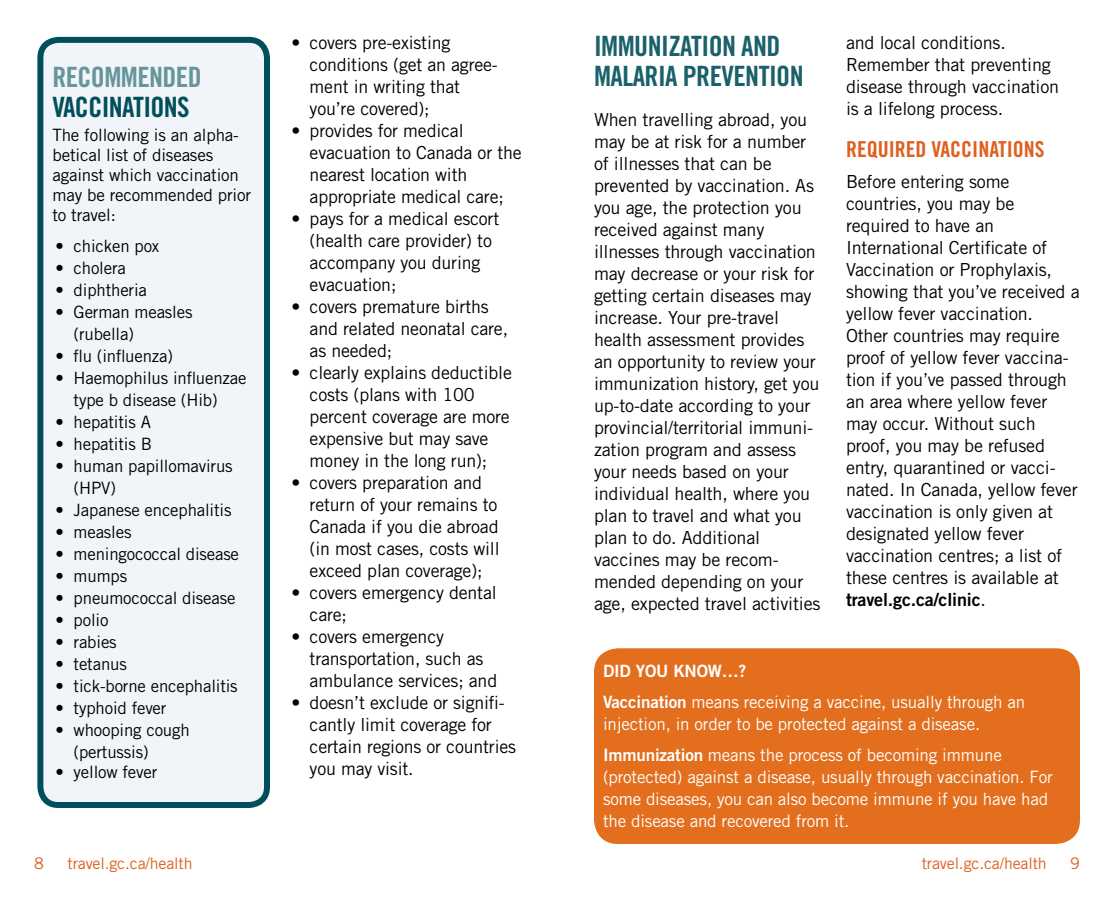
<style>
.page{position:relative;width:1116px;height:900px;background:#fff}
.page>*{position:absolute;margin:0;border:0;box-sizing:border-box;transform-origin:0 0}
.t1{font:28px/30px "Trade Gothic LT Std Bd Cn 20";letter-spacing:-.02em;color:#1a616a}
.t2{font:28px "Trade Gothic LT Std Bd Cn 20";letter-spacing:-.02em;color:#004f5a}
.t3{font:28px "Trade Gothic LT Std Bd Cn 20";letter-spacing:-.02em;color:#66959c}
.t4{font:22px "Trade Gothic LT Std Bd Cn 20";color:#df6020}
.t5{font:18px/22px "Trade Gothic LT Std";letter-spacing:-.01em;color:#000}
.t6{font:18px "Trade Gothic LT Std Bd 2";letter-spacing:-.01em;color:#000}
.t7{font:17px/20px "Trade Gothic LT Std";letter-spacing:-.01em;color:#000}
.t8{font:17px/22px "Trade Gothic LT Std";letter-spacing:-.01em;color:#fff}
.t9{font:17px "Trade Gothic LT Std Bd 2";letter-spacing:-.01em;color:#fff}
.t10{font:16px "Trade Gothic LT Std";letter-spacing:-.01em;color:#df6020}
.s1{font-family:"Trade Gothic LT Std"}
.s2{font-family:"Trade Gothic LT Std Bd 2"}
</style>
<div class="page">
<div style="left:40px;top:40px;width:227px;height:765px;background:#f1f4f9;border-radius:18px"></div>
<div style="left:37px;top:37px;width:233px;height:771px;border:6px solid #004f5a;border-radius:18px"></div>
<div style="left:594px;top:648px;width:486px;height:196px;background:#e36f1e;border-radius:24px"></div>
<h1 class="t3" style="left:52px;top:60px;width:151px">RECOMMENDED</h1>
<h1 class="t2" style="left:52px;top:90px;width:139px">VACCINATIONS</h1>
<p class="t7" style="left:52px;top:125px;width:200px">The following is an alpha&shy;betical list of diseases against which vaccination may be recommended prior to travel:</p>
<p class="t7" style="left:56px;top:236px;width:105px">• chicken pox</p>
<p class="t7" style="left:56px;top:258px;width:72px">• cholera</p>
<p class="t7" style="left:56px;top:280px;width:93px">• diphtheria</p>
<p class="t7" style="left:74px;top:301px;width:120px;line-height:22px;text-indent:-18px">• German measles (rubella)</p>
<p class="t7" style="left:56px;top:346px;width:119px">• flu (influenza)</p>
<p class="t7" style="left:74px;top:367px;width:174px;line-height:22px;text-indent:-18px">• Haemophilus influenzae type b disease (Hib)</p>
<p class="t7" style="left:56px;top:412px;width:97px">• hepatitis A</p>
<p class="t7" style="left:56px;top:434px;width:98px">• hepatitis B</p>
<p class="t7" style="left:74px;top:455px;width:161px;line-height:22px;text-indent:-18px">• human papillomavirus (HPV)</p>
<p class="t7" style="left:56px;top:500px;width:177px">• Japanese encephalitis</p>
<p class="t7" style="left:56px;top:522px;width:77px">• measles</p>
<p class="t7" style="left:56px;top:544px;width:185px">• meningococcal disease</p>
<p class="t7" style="left:56px;top:566px;width:73px">• mumps</p>
<p class="t7" style="left:56px;top:588px;width:181px">• pneumococcal disease</p>
<p class="t7" style="left:56px;top:610px;width:54px">• polio</p>
<p class="t7" style="left:56px;top:632px;width:63px">• rabies</p>
<p class="t7" style="left:56px;top:654px;width:73px">• tetanus</p>
<p class="t7" style="left:56px;top:676px;width:184px">• tick-borne encephalitis</p>
<p class="t7" style="left:56px;top:698px;width:112px">• typhoid fever</p>
<p class="t7" style="left:74px;top:719px;width:118px;line-height:22px;text-indent:-18px">• whooping cough (pertussis)</p>
<p class="t7" style="left:56px;top:762px;width:103px">• yellow fever</p>
<p class="t5" style="left:310px;top:31px;width:190px;text-indent:-18px">• covers pre-existing conditions (get an agree&shy;ment in writing that you’re covered);</p>
<p class="t5" style="left:310px;top:119px;width:214px;text-indent:-18px">• provides for medical evacuation to Canada or the nearest location with appropriate medical care;</p>
<p class="t5" style="left:310px;top:207px;width:191px;text-indent:-18px">• pays for a medical escort (health care provider) to accompany you during evacuation;</p>
<p class="t5" style="left:310px;top:295px;width:200px;text-indent:-18px">• covers premature births and related neonatal care, as needed;</p>
<p class="t5" style="left:310px;top:361px;width:204px;text-indent:-18px">• clearly explains deductible costs (plans with 100 percent coverage are more expensive but may save money in the long run);</p>
<p class="t5" style="left:310px;top:471px;width:191px;text-indent:-18px">• covers preparation and return of your remains to<br>Canada if you die abroad (in most cases, costs will exceed plan coverage);</p>
<p class="t5" style="left:310px;top:581px;width:189px;text-indent:-18px">• covers emergency dental care;</p>
<p class="t5" style="left:310px;top:625px;width:189px;text-indent:-18px">• covers emergency transportation, such as ambulance services; and</p>
<p class="t5" style="left:310px;top:691px;width:208px;text-indent:-18px">• doesn’t exclude or signifi&shy;cantly limit coverage for certain regions or countries you may visit.</p>
<h1 class="t1" style="left:594px;top:31px;width:211px">IMMUNIZATION AND<br>MALARIA PREVENTION</h1>
<p class="t5" style="left:594px;top:109px;width:228px">When travelling abroad, you may be at risk for a number of illnesses that can be prevented by vaccination. As you age, the protection you received against many illnesses through vaccination may decrease or your risk for getting certain diseases may increase. Your pre-travel health assessment provides an opportunity to review your immunization history, get you up-to-date according to your provincial/territorial immuni&shy;zation program and assess your needs based on your individual health, where you plan to travel and what you plan to do. Additional vaccines may be recom&shy;mended depending on your age, expected travel activities</p>
<p class="t5" style="left:846px;top:31px;width:215px">and local conditions.<br>Remember that preventing disease through vaccination is a lifelong process.</p>
<p class="t4" style="left:846px;top:136px;width:200px">REQUIRED VACCINATIONS</p>
<p class="t5" style="left:846px;top:170px;width:235px">Before entering some countries, you may be required to have an<br>International Certificate of<br>Vaccination or Prophylaxis, showing that you’ve received a yellow fever vaccination.<br>Other countries may require proof of yellow fever vaccina&shy;tion if you’ve passed through an area where yellow fever may occur. Without such proof, you may be refused entry, quarantined or vacci&shy;nated. In Canada, yellow fever vaccination is only given at designated yellow fever vaccination centres; a list of these centres is available at</p>
<p class="t6" style="left:846px;top:588px;width:142px">travel.gc.ca/clinic<span class="s1">.</span></p>
<p class="t9" style="left:603px;top:661px;width:145px">DID YOU KNOW…?</p>
<p class="t8" style="left:603px;top:691px;width:424px"><span class="s2">Vaccination</span> means receiving a vaccine, usually through an injection, in order to be protected against a disease.</p>
<p class="t8" style="left:603px;top:744px;width:451px"><span class="s2">Immunization</span> means the process of becoming immune (protected) against a disease, usually through vaccination. For some diseases, you can also become immune if you have had the disease and recovered from it.</p>
<p class="t10" style="left:34px;top:853px;width:11px">8</p>
<p class="t10" style="left:68px;top:853px;width:127px">travel.gc.ca/health</p>
<p class="t10" style="left:922px;top:853px;width:127px">travel.gc.ca/health</p>
<p class="t10" style="left:1070px;top:853px;width:11px">9</p>
</div>
